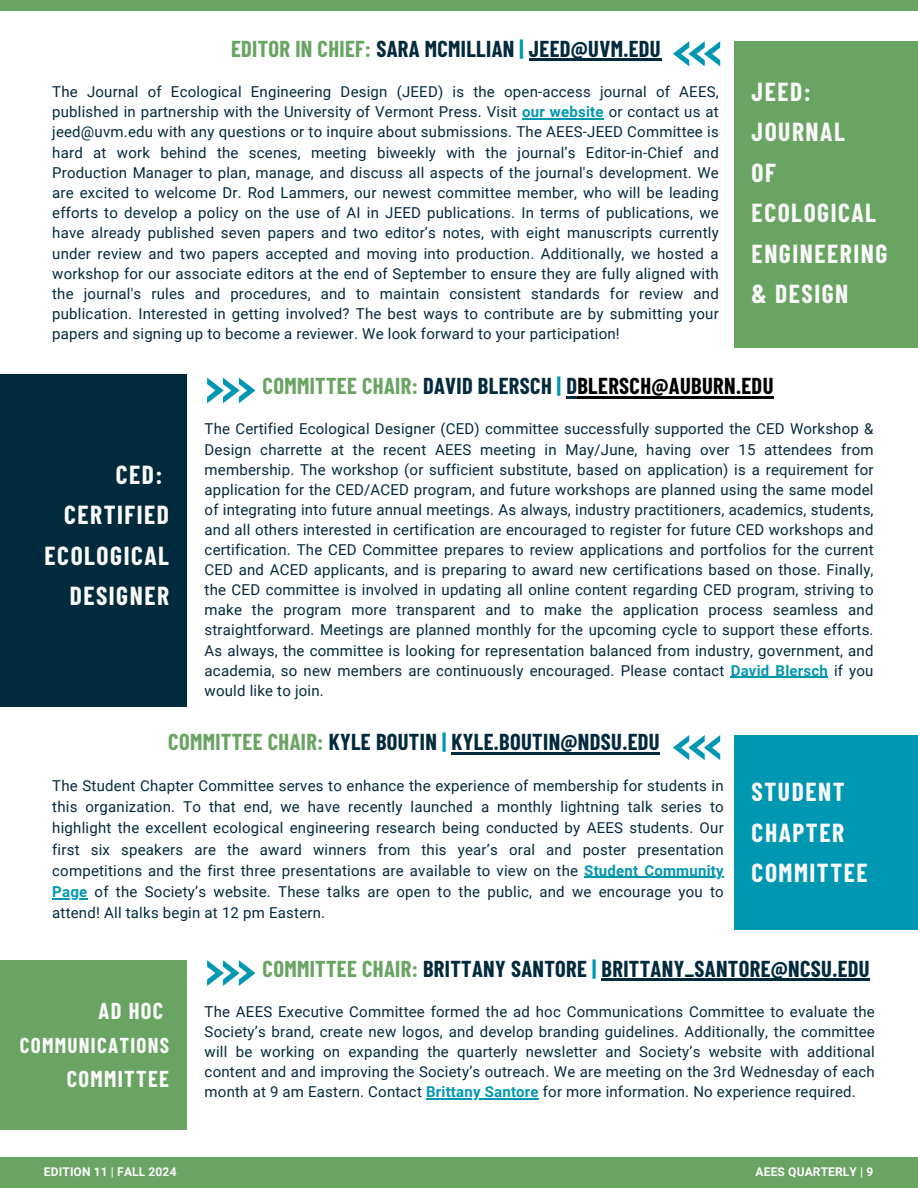
<style>
.page{position:relative;width:918px;height:1188px;background:#fff}
.page>*{position:absolute;margin:0;border:0;box-sizing:border-box;transform-origin:0 0}
.t1{font:700 25.5px/40.5px "Barlow Condensed";letter-spacing:.06em;color:#fafafa}
.t2{font:700 22.5px "Barlow Condensed";letter-spacing:.015em;color:#022a3d}
.t3{font:700 22.5px "Barlow Condensed";letter-spacing:.015em;color:#000}
.t4{font:700 22.5px "Barlow Condensed";letter-spacing:.06em;color:#fafafa}
.t5{font:700 21px "Barlow Condensed";letter-spacing:.06em;color:#fafafa}
.t6{font:15px/20.1px "Roboto";letter-spacing:.015em;color:#022a3d;text-align:justify}
.t7{font:700 12px "Roboto";letter-spacing:.01em;color:#fff}
.s1{color:#69a462}
.s2{color:#0097b2}
.s3{font-weight:700;color:#0097b2}
.s4{color:#022a3d}
</style>
<div class="page">
<div style="left:0;top:0;width:918px;height:11px;background:#69a462"></div>
<div style="left:0;top:1157px;width:918px;height:31px;background:#69a462"></div>
<hr style="left:529px;top:59px;width:132px;height:2px;background:#022a3d">
<hr style="left:522px;top:118px;width:82px;height:1px;background:#0097b2">
<div style="left:734px;top:41px;width:184px;height:307px;background:#69a462"></div>
<svg style="left:673px;top:41px;width:47px;height:25px"></svg>
<div style="left:734px;top:735px;width:184px;height:194px;background:#0097b2"></div>
<hr style="left:451px;top:752px;width:209px;height:2px;background:#022a3d">
<hr style="left:584px;top:877px;width:140px;height:1px;background:#0097b2">
<hr style="left:52px;top:898px;width:35px;height:1px;background:#0097b2">
<svg style="left:673px;top:735px;width:47px;height:25px"></svg>
<svg style="left:566px;top:396px;width:11px;height:2px"></svg>
<hr style="left:577px;top:396px;width:197px;height:2px;background:#000">
<hr style="left:731px;top:677px;width:97px;height:1px;background:#0097b2">
<div style="left:0;top:374px;width:187px;height:332px;background:#022a3d"></div>
<svg style="left:207px;top:378px;width:48px;height:25px"></svg>
<hr style="left:602px;top:979px;width:268px;height:2px;background:#022a3d">
<hr style="left:426px;top:1098px;width:113px;height:2px;background:#0097b2">
<div style="left:0;top:960px;width:187px;height:169px;background:#69a462"></div>
<svg style="left:207px;top:960px;width:48px;height:26px"></svg>
<p class="t2" style="left:231px;top:34px;width:431px"><span class="s1">EDITOR IN CHIEF:</span> SARA MCMILLIAN <span class="s2">|</span> JEED@UVM.EDU</p>
<p class="t6" style="left:52px;top:82px;width:668px">The Journal of Ecological Engineering Design (JEED) is the open-access journal of AEES, published in partnership with the University of Vermont Press. Visit <span class="s3">our website</span> or contact us at jeed@uvm.edu with any questions or to inquire about submissions. The AEES-JEED Committee is hard at work behind the scenes, meeting biweekly with the journal’s Editor-in-Chief and Production Manager to plan, manage, and discuss all aspects of the journal's development. We are excited to welcome Dr. Rod Lammers, our newest committee member, who will be leading efforts to develop a policy on the use of AI in JEED publications. In terms of publications, we have already published seven papers and two editor’s notes, with eight manuscripts currently under review and two papers accepted and moving into production. Additionally, we hosted a workshop for our associate editors at the end of September to ensure they are fully aligned with the journal's rules and procedures, and to maintain consistent standards for review and publication. Interested in getting involved? The best ways to contribute are by submitting your papers and signing up to become a reviewer. We look forward to your participation!</p>
<p class="t1" style="left:752px;top:70px;width:137px">JEED:<br>JOURNAL<br>OF<br>ECOLOGICAL<br>ENGINEERING &amp; DESIGN</p>
<h1 class="t1" style="left:45px;top:453px;width:126px;text-align:right">CED:<br>CERTIFIED<br>ECOLOGICAL<br>DESIGNER</h1>
<p class="t3" style="left:263px;top:372px;width:512px"><span class="s1">COMMITTEE CHAIR:</span> <span class="s4">DAVID BLERSCH</span> <span class="s2">|</span> <span class="s4">D</span>BLERSCH@AUBURN.EDU</p>
<p class="t6" style="left:205px;top:419px;width:670px">The Certified Ecological Designer (CED) committee successfully supported the CED Workshop &amp; Design charrette at the recent AEES meeting in May/June, having over 15 attendees from membership. The workshop (or sufficient substitute, based on application) is a requirement for application for the CED/ACED program, and future workshops are planned using the same model of integrating into future annual meetings. As always, industry practitioners, academics, students, and all others interested in certification are encouraged to register for future CED workshops and certification. The CED Committee prepares to review applications and portfolios for the current CED and ACED applicants, and is preparing to award new certifications based on those. Finally, the CED committee is involved in updating all online content regarding CED program, striving to make the program more transparent and to make the application process seamless and straightforward. Meetings are planned monthly for the upcoming cycle to support these efforts.<br>As always, the committee is looking for representation balanced from industry, government, and academia, so new members are continuously encouraged. Please contact <span class="s3">David Blersch</span> if you would like to join.</p>
<h1 class="t2" style="left:168px;top:727px;width:493px"><span class="s1">COMMITTEE CHAIR:</span> KYLE BOUTIN <span class="s2">|</span> KYLE.BOUTIN@NDSU.EDU</h1>
<h1 class="t6" style="left:52px;top:775px;width:673px;line-height:21.1px">The Student Chapter Committee serves to enhance the experience of membership for students in this organization. To that end, we have recently launched a monthly lightning talk series to highlight the excellent ecological engineering research being conducted by AEES students. Our first six speakers are the award winners from this year’s oral and poster presentation competitions and the first three presentations are available to view on the <span class="s3">Student Community</span></h1>
<p class="t6" style="left:52px;top:881px;width:673px;line-height:21.1px"><span class="s3">Page</span> of the Society’s website. These talks are open to the public, and we encourage you to attend! All talks begin at 12 pm Eastern.</p>
<p class="t1" style="left:752px;top:771px;width:118px">STUDENT<br>CHAPTER<br>COMMITTEE</p>
<h2 class="t4" style="left:99px;top:997px;width:66px">AD HOC</h2>
<h2 class="t5" style="left:20px;top:1032px;width:151px">COMMUNICATIONS</h2>
<h2 class="t4" style="left:67px;top:1064px;width:104px">COMMITTEE</h2>
<p class="t2" style="left:263px;top:954px;width:609px"><span class="s1">COMMITTEE CHAIR:</span> BRITTANY SANTORE <span class="s2">|</span> BRITTANY_SANTORE@NCSU.EDU</p>
<p class="t6" style="left:205px;top:1002px;width:672px">The AEES Executive Committee formed the ad hoc Communications Committee to evaluate the Society’s brand, create new logos, and develop branding guidelines. Additionally, the committee will be working on expanding the quarterly newsletter and Society’s website with additional content and and improving the Society’s outreach. We are meeting on the 3rd Wednesday of each month at 9 am Eastern. Contact <span class="s3">Brittany Santore</span> for more information. No experience required.</p>
<p class="t7" style="left:44px;top:1165px;width:134px">EDITION 11 | FALL 2024</p>
<p class="t7" style="left:756px;top:1165px;width:119px">AEES QUARTERLY | 9</p>
</div>
